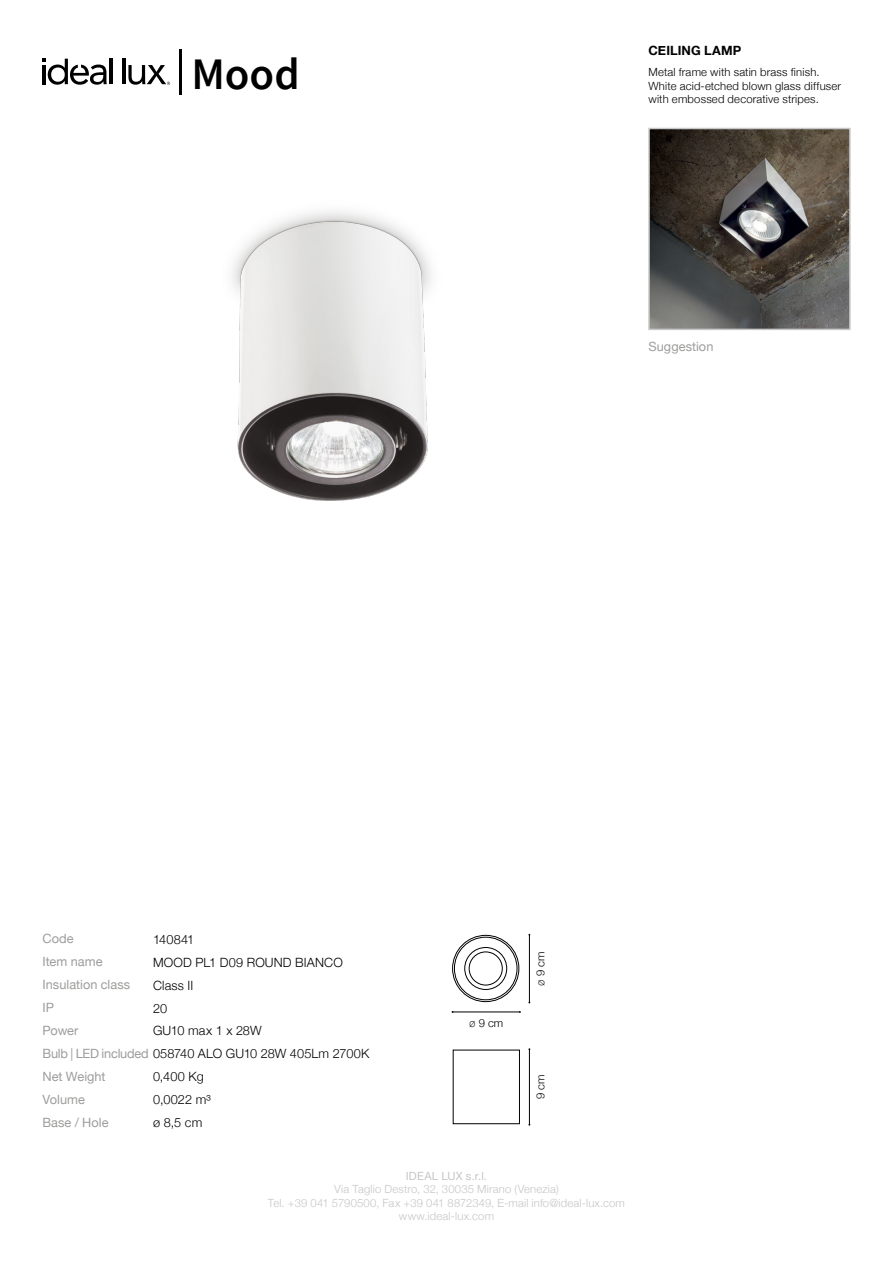
<style>
.page{position:relative;width:893px;height:1263px;background:#fff}
.page>*{position:absolute;margin:0;border:0;box-sizing:border-box;transform-origin:0 0}
.t1{font:600 45px "Source Sans Pro";color:#000}
.t2{font:300 12.75px/23px "Helvetica Neue";letter-spacing:.01em;color:#000}
.t3{font:12.75px/23px "Helvetica Neue";letter-spacing:.005em;color:#9d9d9c}
.t4{font:700 12.75px "Helvetica Neue";letter-spacing:.01em;color:#000}
.t5{font:300 11.25px/13.5px "Helvetica Neue";letter-spacing:.015em;color:#c6c6c6;text-align:center}
.t6{font:300 11.25px/13.5px "Helvetica Neue";letter-spacing:.02em;color:#000}
.t7{font:11.25px "Helvetica Neue";letter-spacing:.015em;color:#c6c6c6}
.s1{font-weight:400;color:#9d9d9c}
.s2{font-family:"Source Sans Pro"}
</style>
<div class="page">
<hr style="left:179px;top:49px;width:3px;height:45px;background:#000">
<hr style="left:110px;top:59px;width:3px;height:25px;background:#000">
<hr style="left:122px;top:59px;width:3px;height:25px;background:#000">
<svg style="left:43px;top:59px;width:64px;height:26px"></svg>
<svg style="left:128px;top:65px;width:42px;height:20px"></svg>
<img style="left:232px;top:211px;width:200px;height:290px">
<img style="left:651px;top:131px;width:197px;height:196px">
<div style="left:648px;top:128px;width:203px;height:202px;border:2px solid #c6c6c6"></div>
<hr style="left:452px;top:1012px;width:68px;height:1px;background:#000">
<hr style="left:529px;top:935px;width:1px;height:67px;background:#000">
<hr style="left:529px;top:1049px;width:1px;height:76px;background:#000">
<div style="left:464px;top:947px;width:43px;height:43px;border:1px solid #000;border-radius:50%"></div>
<div style="left:469px;top:951px;width:34px;height:34px;border:1px solid #000;border-radius:50%"></div>
<div style="left:452px;top:935px;width:67px;height:67px;border:1px solid #000;border-radius:50%"></div>
<div style="left:454px;top:937px;width:63px;height:63px;border:1px solid #000;border-radius:50%"></div>
<div style="left:453px;top:1050px;width:67px;height:74px;border:1px solid #000"></div>
<h1 class="t1" style="left:191px;top:44px;width:110px">Mood</h1>
<p class="t4" style="left:648px;top:39px;width:94px">CEILING LAMP</p>
<p class="t6" style="left:648px;top:65px;width:194px">Metal frame with satin brass finish.<br>White acid-etched blown glass diffuser with embossed decorative stripes.</p>
<p class="t3" style="left:648px;top:334px;width:66px">Suggestion</p>
<p class="t3" style="left:43px;top:926px;width:89px">Code<br>Item name<br>Insulation class</p>
<p class="t3" style="left:43px;top:995px;width:13px">IP</p>
<p class="t2" style="left:153px;top:927px;width:43px">140841</p>
<p class="t2" style="left:153px;top:950px;width:191px">MOOD PL1 D09 ROUND BIANCO<br>Class II</p>
<p class="t2" style="left:153px;top:996px;width:16px">20</p>
<p class="t2" style="left:153px;top:1018px;width:110px">GU10 max 1 x 28W</p>
<p class="t2" style="left:42px;top:1018px;width:328px"><span class="s1">Power<br>Bulb | LED included</span> 058740 ALO GU10 28W 405Lm 2700K</p>
<p class="t3" style="left:42px;top:1064px;width:65px">Net Weight</p>
<p class="t3" style="left:42px;top:1087px;width:68px">Volume<br>Base / Hole</p>
<p class="t2" style="left:153px;top:1064px;width:52px">0,400 Kg</p>
<p class="t2" style="left:153px;top:1087px;width:59px">0,0022 m³ ø 8,5 cm</p>
<p class="t6" style="left:469px;top:1016px;width:36px"><span class="s2">Ø</span> 9 cm</p>
<p class="t6" style="left:533px;top:986px;width:36px;rotate:-90deg"><span class="s2">Ø</span> 9 cm</p>
<p class="t6" style="left:533px;top:1099px;width:26px;rotate:-90deg">9 cm</p>
<p class="t7" style="left:406px;top:1166px;width:83px">IDEAL LUX s.r.l.</p>
<p class="t5" style="left:268px;top:1182px;width:359px">Via Taglio Destro, 32, 30035 Mirano (Venezia)<br>Tel. +39 041 5790500, Fax +39 041 8872349, E-mail info@ideal-lux.com www.ideal-lux.com</p>
</div>
